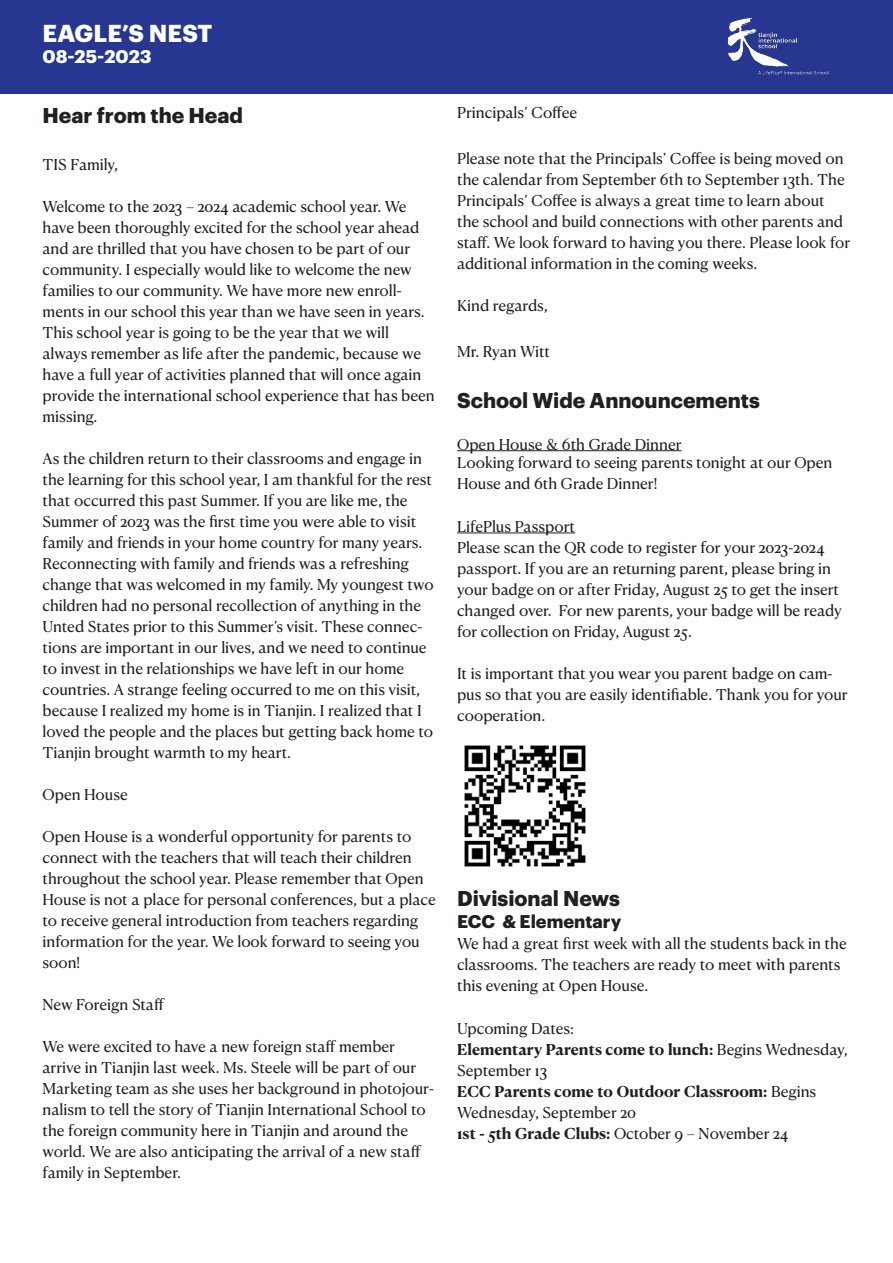
<style>
.page{position:relative;width:893px;height:1263px;background:#fff}
.page>*{position:absolute;margin:0;border:0;box-sizing:border-box;transform-origin:0 0}
.t1{font:700 24px "Graphik";letter-spacing:.005em;color:#feffff}
.t2{font:700 21px "Graphik";color:#231f20}
.t3{font:700 18px "Graphik";color:#231f20}
.t4{font:700 18px "Graphik";letter-spacing:.005em;color:#feffff}
.t5{font:15px/21px "Canela Text";letter-spacing:-.005em;color:#231f20}
.t6{font:700 15px/21px "Canela Text";color:#231f20}
.s1{font-weight:400}
.s2{font-weight:700}
</style>
<div class="page">
<hr style="left:457px;top:450px;width:224px;height:1px;background:#231f20">
<hr style="left:457px;top:533px;width:118px;height:1px;background:#231f20">
<img style="left:464px;top:745px;width:122px;height:122px">
<div style="left:0;top:0;width:893px;height:94px;background:#273691"></div>
<img style="left:727px;top:17px;width:102px;height:58px">
<p class="t1" style="left:43px;top:14px;width:171px">EAGLE’S NEST</p>
<p class="t4" style="left:43px;top:43px;width:111px">08-25-2023</p>
<p class="t2" style="left:43px;top:99px;width:202px">Hear from the Head</p>
<p class="t5" style="left:43px;top:152px;width:77px">TIS Family,</p>
<p class="t5" style="left:43px;top:194px;width:394px">Welcome to the 2023 – 2024 academic school year. We have been thoroughly excited for the school year ahead and are thrilled that you have chosen to be part of our community. I especially would like to welcome the new families to our community. We have more new enroll&shy;ments in our school this year than we have seen in years.<br>This school year is going to be the year that we will always remember as life after the pandemic, because we have a full year of activities planned that will once again provide the international school experience that has been missing.</p>
<p class="t5" style="left:43px;top:446px;width:393px">As the children return to their classrooms and engage in the learning for this school year, I am thankful for the rest that occurred this past Summer. If you are like me, the Summer of 2023 was the first time you were able to visit family and friends in your home country for many years.<br>Reconnecting with family and friends was a refreshing change that was welcomed in my family. My youngest two children had no personal recollection of anything in the Unted States prior to this Summer’s visit. These connec&shy;tions are important in our lives, and we need to continue to invest in the relationships we have left in our home countries. A strange feeling occurred to me on this visit, because I realized my home is in Tianjin. I realized that I loved the people and the places but getting back home to Tianjin brought warmth to my heart.</p>
<p class="t5" style="left:43px;top:782px;width:87px">Open House</p>
<p class="t5" style="left:43px;top:824px;width:395px">Open House is a wonderful opportunity for parents to connect with the teachers that will teach their children throughout the school year. Please remember that Open House is not a place for personal conferences, but a place to receive general introduction from teachers regarding information for the year. We look forward to seeing you soon!</p>
<p class="t5" style="left:43px;top:992px;width:124px">New Foreign Staff</p>
<p class="t5" style="left:43px;top:1034px;width:393px">We were excited to have a new foreign staff member arrive in Tianjin last week. Ms. Steele will be part of our Marketing team as she uses her background in photojour&shy;nalism to tell the story of Tianjin International School to the foreign community here in Tianjin and around the world. We are also anticipating the arrival of a new staff family in September.</p>
<p class="t5" style="left:457px;top:100px;width:122px">Principals’ Coffee</p>
<p class="t5" style="left:457px;top:146px;width:395px">Please note that the Principals’ Coffee is being moved on the calendar from September 6th to September 13th. The Principals’ Coffee is always a great time to learn about the school and build connections with other parents and staff. We look forward to having you there. Please look for additional information in the coming weeks.</p>
<p class="t5" style="left:457px;top:293px;width:92px">Kind regards,</p>
<p class="t5" style="left:457px;top:340px;width:95px">Mr. Ryan Witt</p>
<p class="t2" style="left:457px;top:384px;width:304px">School Wide Announcements</p>
<p class="t5" style="left:457px;top:432px;width:226px">Open House &amp; 6th Grade Dinner</p>
<p class="t5" style="left:457px;top:450px;width:377px;line-height:21.6px">Looking forward to seeing parents tonight at our Open<br>House and 6th Grade Dinner!</p>
<p class="t5" style="left:457px;top:514px;width:120px">LifePlus Passport</p>
<p class="t5" style="left:457px;top:535px;width:386px">Please scan the QR code to register for your 2023-2024 passport. If you are an returning parent, please bring in your badge on or after Friday, August 25 to get the insert changed over. For new parents, your badge will be ready for collection on Friday, August 25.</p>
<p class="t5" style="left:457px;top:661px;width:392px">It is important that you wear you parent badge on cam&shy;pus so that you are easily identifiable. Thank you for your cooperation.</p>
<p class="t2" style="left:457px;top:882px;width:164px">Divisional News</p>
<p class="t3" style="left:457px;top:907px;width:166px">ECC &amp; Elementary</p>
<p class="t5" style="left:457px;top:930px;width:391px">We had a great first week with all the students back in the classrooms. The teachers are ready to meet with parents this evening at Open House.</p>
<p class="t5" style="left:457px;top:1016px;width:118px">Upcoming Dates:</p>
<p class="t6" style="left:457px;top:1036px;width:392px">Elementary Parents come to lunch: <span class="s1">Begins Wednesday,<br>September 13</span></p>
<p class="t6" style="left:457px;top:1078px;width:361px">ECC Parents come to Outdoor Classroom: <span class="s1">Begins<br>Wednesday, September 20</span></p>
<p class="t5" style="left:457px;top:1121px;width:333px"><span class="s2">1st - 5th Grade Clubs:</span> October 9 – November 24</p>
</div>
